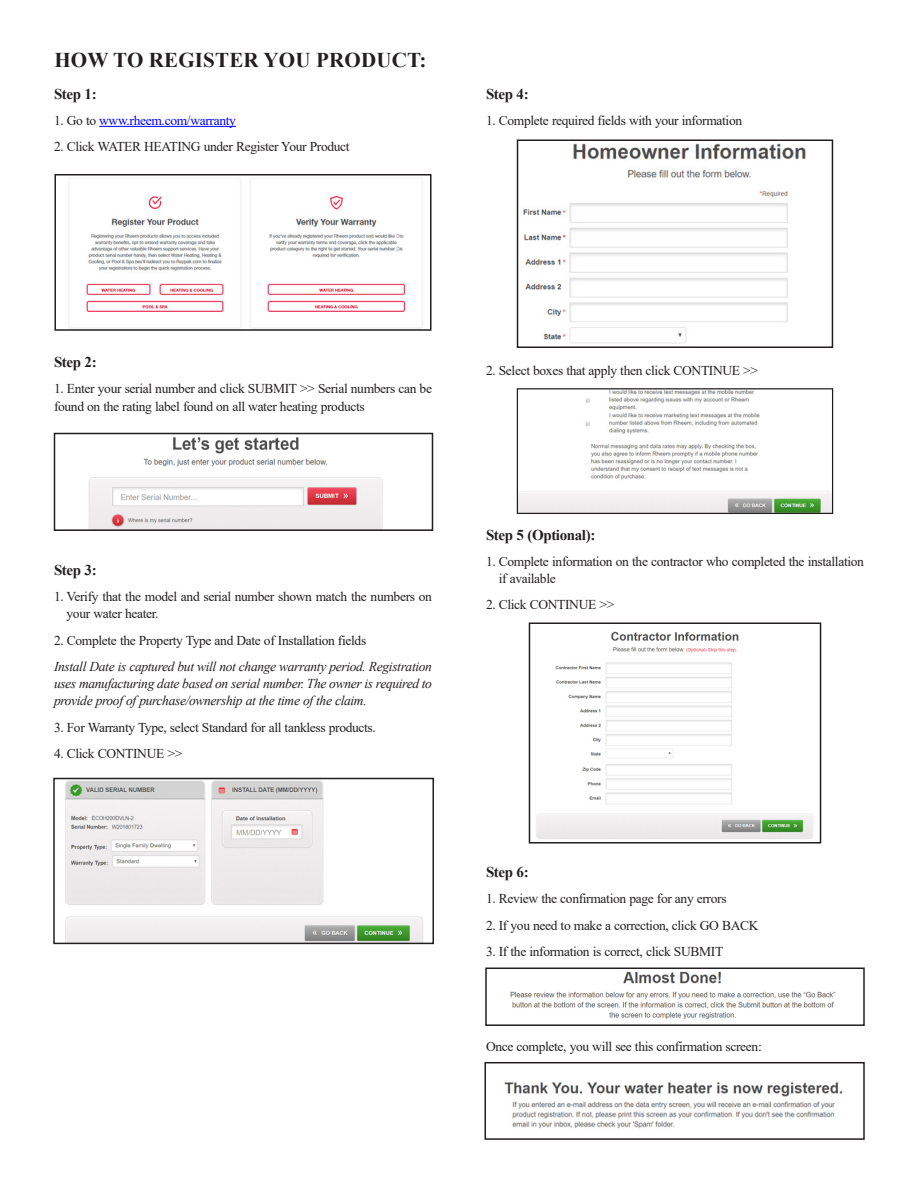
<style>
.page{position:relative;width:918px;height:1188px;background:#fff}
.page>*{position:absolute;margin:0;border:0;box-sizing:border-box;transform-origin:0 0}
.subhead{font:700 21px "Times New Roman";letter-spacing:.01em;color:#231f20}
.body_copy{font:700 15px "Times New Roman";letter-spacing:-.025em;color:#231f20}
.body_copy-2{font:13.5px/17.2px "Times New Roman";letter-spacing:-.025em;color:#231f20}
.body_copy-3{font:italic 13.5px/17.2px "Times New Roman";letter-spacing:-.025em;color:#231f20;text-align:justify}
.body_copy-4{font:13.5px "Times New Roman";letter-spacing:-.025em;color:#00f}
.s1{color:#231f20}
</style>
<div class="page">
<hr style="left:99px;top:126px;width:137px;height:1px;background:#00f">
<img style="left:68px;top:180px;width:355px;height:148px">
<div style="left:54px;top:174px;width:378px;height:157px;border:2px solid #231f20"></div>
<img style="left:88px;top:437px;width:295px;height:91px">
<div style="left:54px;top:433px;width:379px;height:98px;border:2px solid #231f20"></div>
<img style="left:65px;top:781px;width:358px;height:160px">
<div style="left:53px;top:778px;width:381px;height:166px;border:2px solid #231f20"></div>
<img style="left:523px;top:143px;width:283px;height:201px">
<div style="left:517px;top:140px;width:316px;height:208px;border:2px solid #231f20"></div>
<img style="left:536px;top:631px;width:278px;height:208px">
<div style="left:529px;top:622px;width:292px;height:222px;border:2px solid #231f20"></div>
<img style="left:510px;top:971px;width:326px;height:48px">
<div style="left:485px;top:968px;width:380px;height:58px;border:2px solid #231f20"></div>
<img style="left:504px;top:1082px;width:339px;height:47px">
<div style="left:484px;top:1062px;width:381px;height:78px;border:2px solid #231f20"></div>
<img style="left:519px;top:390px;width:312px;height:122px">
<div style="left:517px;top:388px;width:316px;height:126px;border:1px solid #231f20"></div>
<p class="subhead" style="left:54px;top:45px;width:374px">HOW TO REGISTER YOU PRODUCT:</p>
<p class="body_copy" style="left:54px;top:83px;width:44px">Step 1:</p>
<p class="body_copy-4" style="left:54px;top:111px;width:183px"><span class="s1">1. Go to</span> www.rheem.com/warranty</p>
<p class="body_copy-2" style="left:54px;top:138px;width:297px">2. Click WATER HEATING under Register Your Product</p>
<p class="body_copy" style="left:486px;top:83px;width:44px">Step 4:</p>
<p class="body_copy-2" style="left:486px;top:111px;width:258px">1. Complete required fields with your information</p>
<p class="body_copy" style="left:54px;top:351px;width:44px">Step 2:</p>
<p class="body_copy-2" style="left:54px;top:380px;width:380px">1. Enter your serial number and click SUBMIT &gt;&gt; Serial numbers can be found on the rating label found on all water heating products</p>
<p class="body_copy" style="left:54px;top:559px;width:44px">Step 3:</p>
<p class="body_copy-2" style="left:67px;top:588px;width:367px;text-indent:-13px">1. Verify that the model and serial number shown match the numbers on your water heater.</p>
<p class="body_copy-2" style="left:54px;top:631px;width:314px">2. Complete the Property Type and Date of Installation fields</p>
<p class="body_copy-3" style="left:54px;top:657px;width:380px">Install Date is captured but will not change warranty period. Registration uses manufacturing date based on serial number. The owner is required to provide proof of purchase/ownership at the time of the claim.</p>
<p class="body_copy-2" style="left:54px;top:718px;width:323px">3. For Warranty Type, select Standard for all tankless products.</p>
<p class="body_copy-2" style="left:54px;top:744px;width:130px">4. Click CONTINUE &gt;&gt;</p>
<p class="body_copy-2" style="left:486px;top:362px;width:274px">2. Select boxes that apply then click CONTINUE &gt;&gt;</p>
<p class="body_copy" style="left:486px;top:524px;width:111px">Step 5 (Optional):</p>
<p class="body_copy-2" style="left:499px;top:552px;width:367px;text-indent:-13px">1. Complete information on the contractor who completed the installation if available</p>
<p class="body_copy-2" style="left:486px;top:596px;width:130px">2. Click CONTINUE &gt;&gt;</p>
<p class="body_copy" style="left:486px;top:861px;width:44px">Step 6:</p>
<p class="body_copy-2" style="left:486px;top:890px;width:242px">1. Review the confirmation page for any errors</p>
<p class="body_copy-2" style="left:486px;top:916px;width:274px">2. If you need to make a correction, click GO BACK</p>
<p class="body_copy-2" style="left:486px;top:942px;width:239px">3. If the information is correct, click SUBMIT</p>
<p class="body_copy-2" style="left:486px;top:1038px;width:277px">Once complete, you will see this confirmation screen:</p>
</div>
